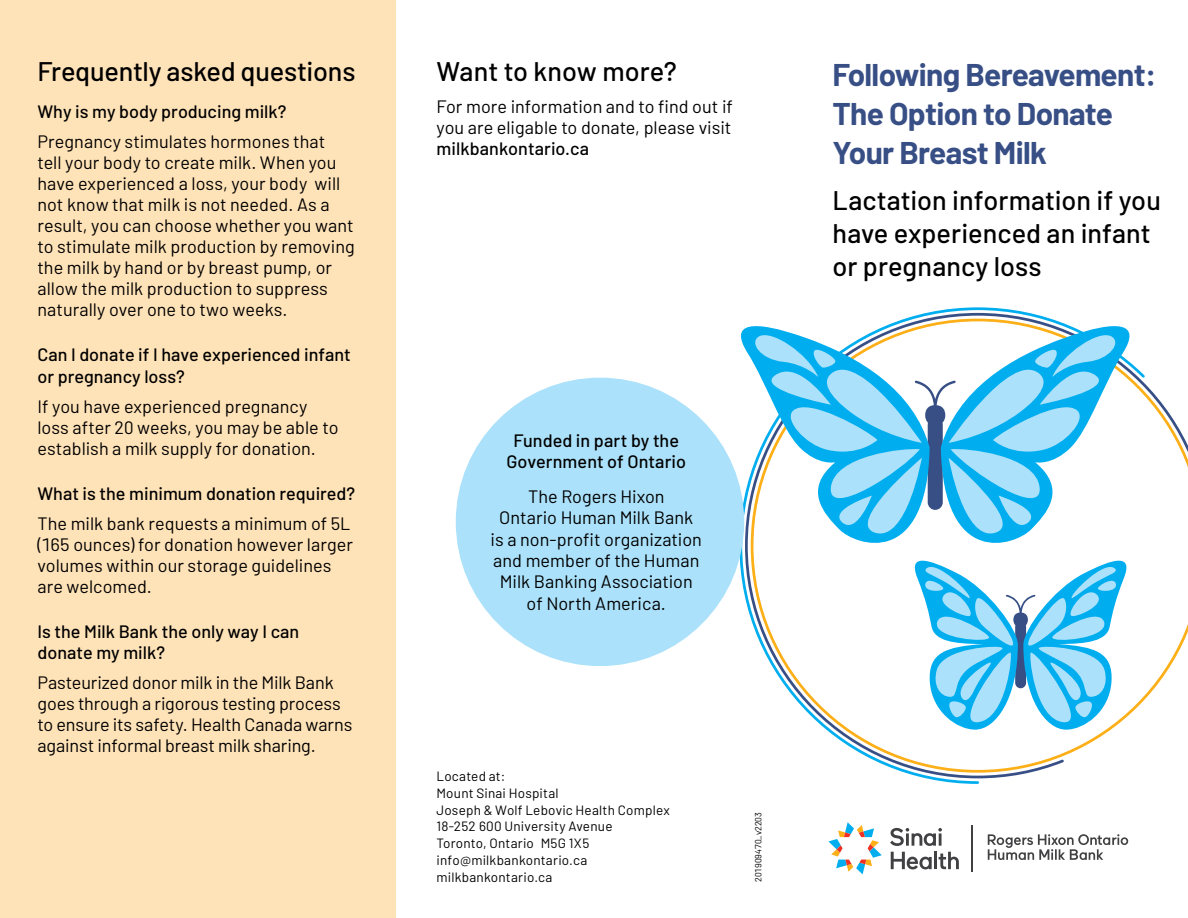
<style>
.page{position:relative;width:1188px;height:918px;background:#fff}
.page>*{position:absolute;margin:0;border:0;box-sizing:border-box;transform-origin:0 0}
.Title_Bold_24_26{font:700 31.5px/39px "Barlow";letter-spacing:-.02em;color:#384f86}
.SubTitle_Med_18pt{font:500 27px/33px "Barlow";color:#000}
.Body{font:18px/21px "Barlow";color:#000}
.Body_ctr{font:500 18px/21.3px "Barlow";color:#000}
.Body_ctr-2{font:18px/21.3px "Barlow";color:#000;text-align:center}
.t1{font:13.5px/16.8px "Barlow";letter-spacing:.015em;color:#000}
.t2{font:9px "Barlow";letter-spacing:-.005em;color:#000}
.s1{font-weight:500}
</style>
<div class="page">
<svg style="left:738px;top:307px;width:313px;height:477px"></svg>
<svg style="left:751px;top:319px;width:437px;height:454px"></svg>
<div style="left:0;top:0;width:396px;height:918px;background:#ffe3b8"></div>
<div style="left:456px;top:378px;width:288px;height:288px;background:#abe1fa;border-radius:50%"></div>
<svg style="left:828px;top:822px;width:54px;height:52px"></svg>
<hr style="left:971px;top:825px;width:2px;height:47px;background:#414042">
<svg style="left:890px;top:828px;width:52px;height:18px"></svg>
<svg style="left:891px;top:852px;width:41px;height:17px"></svg>
<hr style="left:934px;top:852px;width:3px;height:17px;background:#414042">
<svg style="left:939px;top:852px;width:20px;height:17px"></svg>
<svg style="left:988px;top:834px;width:140px;height:26px"></svg>
<svg style="left:941px;top:326px;width:189px;height:227px"></svg>
<svg style="left:741px;top:326px;width:189px;height:244px"></svg>
<svg style="left:749px;top:329px;width:373px;height:213px"></svg>
<svg style="left:908px;top:553px;width:222px;height:177px"></svg>
<h2 class="SubTitle_Med_18pt" style="left:38px;top:53px;width:319px">Frequently asked questions</h2>
<p class="Body_ctr" style="left:38px;top:100px;width:250px">Why is my body producing milk?</p>
<p class="Body" style="left:38px;top:130px;width:319px">Pregnancy stimulates hormones that<br>tell your body to create milk. When you have experienced a loss, your body will not know that milk is not needed. As a result, you can choose whether you want to stimulate milk production by removing the milk by hand or by breast pump, or allow the milk production to suppress naturally over one to two weeks.</p>
<p class="Body_ctr" style="left:38px;top:343px;width:315px">Can I donate if I have experienced infant or pregnancy loss?</p>
<p class="Body" style="left:38px;top:394px;width:302px">If you have experienced pregnancy loss after 20 weeks, you may be able to establish a milk supply for donation.</p>
<p class="Body_ctr" style="left:38px;top:481px;width:319px">What is the minimum donation required?</p>
<p class="Body" style="left:38px;top:511px;width:317px">The milk bank requests a minimum of 5L (165 ounces) for donation however larger volumes within our storage guidelines are welcomed.</p>
<p class="Body_ctr" style="left:38px;top:619px;width:263px">Is the Milk Bank the only way I can donate my milk?</p>
<p class="Body" style="left:38px;top:671px;width:316px">Pasteurized donor milk in the Milk Bank goes through a rigorous testing process to ensure its safety. Health Canada warns against informal breast milk sharing.</p>
<h2 class="SubTitle_Med_18pt" style="left:436px;top:53px;width:242px">Want to know more?</h2>
<p class="Body" style="left:436px;top:95px;width:298px;text-align:justify">For more information and to find out if you are eligable to donate, please visit <span class="s1">milkbankontario.ca</span></p>
<p class="Body_ctr" style="left:507px;top:428px;width:181px;text-align:center">Funded in part by the<br>Government of Ontario</p>
<p class="Body_ctr-2" style="left:491px;top:485px;width:213px">The Rogers Hixon<br>Ontario Human Milk Bank is a non-profit organization and member of the Human<br>Milk Banking Association of North America.</p>
<p class="t1" style="left:436px;top:767px;width:235px">Located at:<br>Mount Sinai Hospital<br>Joseph &amp; Wolf Lebovic Health Complex<br>18-252 600 University Avenue<br>Toronto, Ontario M5G 1X5 info@milkbankontario.ca milkbankontario.ca</p>
<p class="t2" style="left:752px;top:882px;width:71px;rotate:-90deg">201909470_v2203</p>
<h1 class="Title_Bold_24_26" style="left:832px;top:53px;width:326px">Following Bereavement:<br>The Option to Donate<br>Your Breast Milk</h1>
<h2 class="SubTitle_Med_18pt" style="left:832px;top:182px;width:330px">Lactation information if you have experienced an infant or pregnancy loss</h2>
</div>
